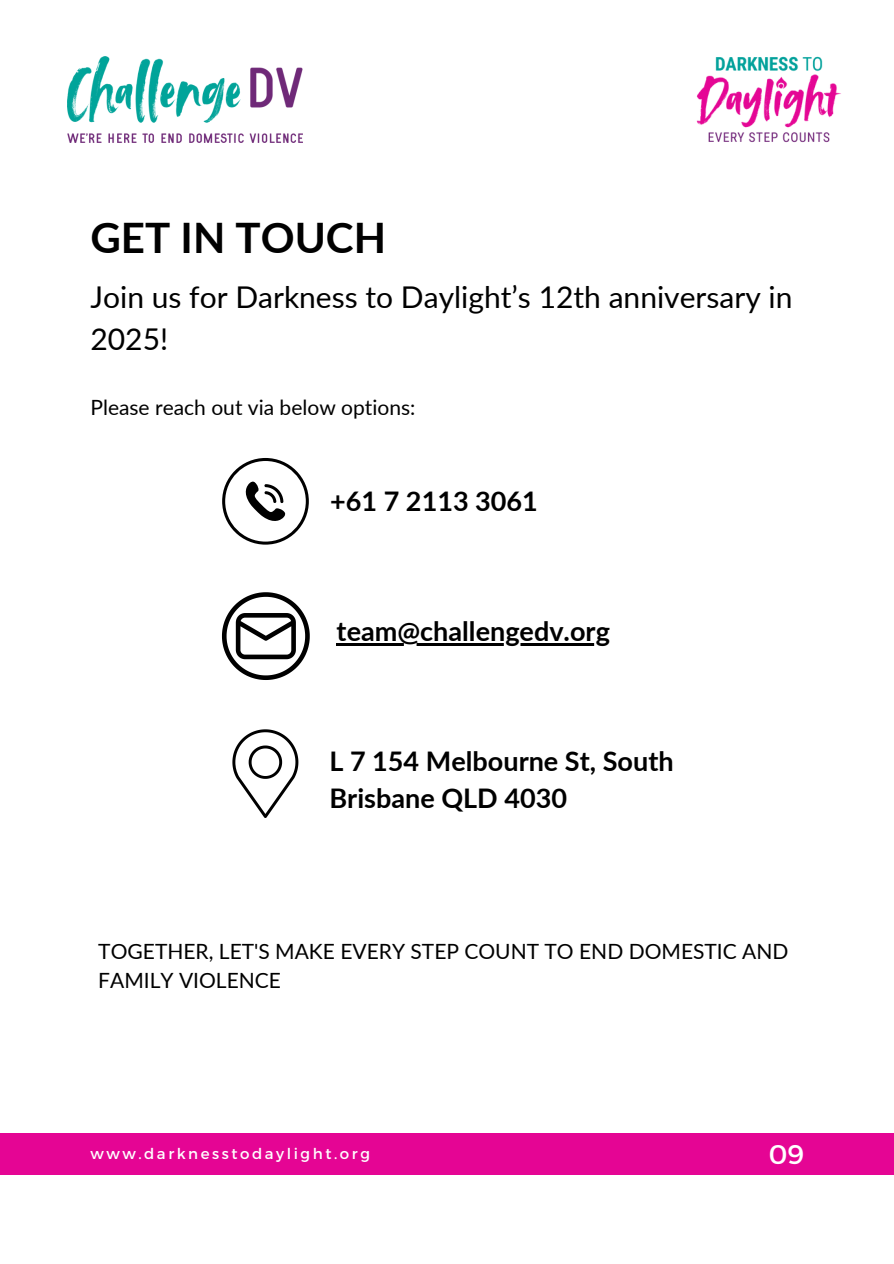
<style>
.page{position:relative;width:894px;height:1264px;background:#fff}
.page>*{position:absolute;margin:0;border:0;box-sizing:border-box;transform-origin:0 0}
.t1{font:700 42px "Lato";color:#000}
.t2{font:30px/41.7px "Lato";color:#000}
.t3{font:700 27px/37.2px "Lato";color:#000}
.t4{font:27px "Montserrat";color:#fff}
.t5{font:21px/29.2px "Lato";color:#000}
.t6{font:15px "Montserrat";letter-spacing:.17em;color:#fff}
</style>
<div class="page">
<div style="left:689px;top:1132px;width:204px;height:42px;background:#e50594"></div>
<div style="left:0;top:1132px;width:689px;height:42px;background:#e50594"></div>
<img style="left:68px;top:56px;width:234px;height:87px">
<img style="left:696px;top:56px;width:145px;height:87px">
<svg style="left:222px;top:458px;width:87px;height:86px"></svg>
<svg style="left:222px;top:592px;width:88px;height:88px"></svg>
<svg style="left:232px;top:729px;width:66px;height:89px"></svg>
<hr style="left:336px;top:643px;width:273px;height:2px;background:#000">
<h1 class="t1" style="left:90px;top:211px;width:297px">GET IN TOUCH</h1>
<h2 class="t2" style="left:90px;top:276px;width:703px">Join us for Darkness to Daylight’s 12th anniversary in<br>2025!</h2>
<p class="t5" style="left:90px;top:392px;width:326px">Please reach out via below options:</p>
<p class="t3" style="left:330px;top:482px;width:209px">+61 7 2113 3061</p>
<h2 class="t3" style="left:336px;top:612px;width:275px">team@challengedv.org</h2>
<p class="t3" style="left:329px;top:742px;width:345px">L 7 154 Melbourne St, South<br>Brisbane QLD 4030</p>
<h2 class="t5" style="left:98px;top:936px;width:691px">TOGETHER, LET'S MAKE EVERY STEP COUNT TO END DOMESTIC AND<br>FAMILY VIOLENCE</h2>
<h5 class="t6" style="left:90px;top:1144px;width:281px">www.darknesstodaylight.org</h5>
<h3 class="t4" style="left:768px;top:1137px;width:37px">09</h3>
</div>
